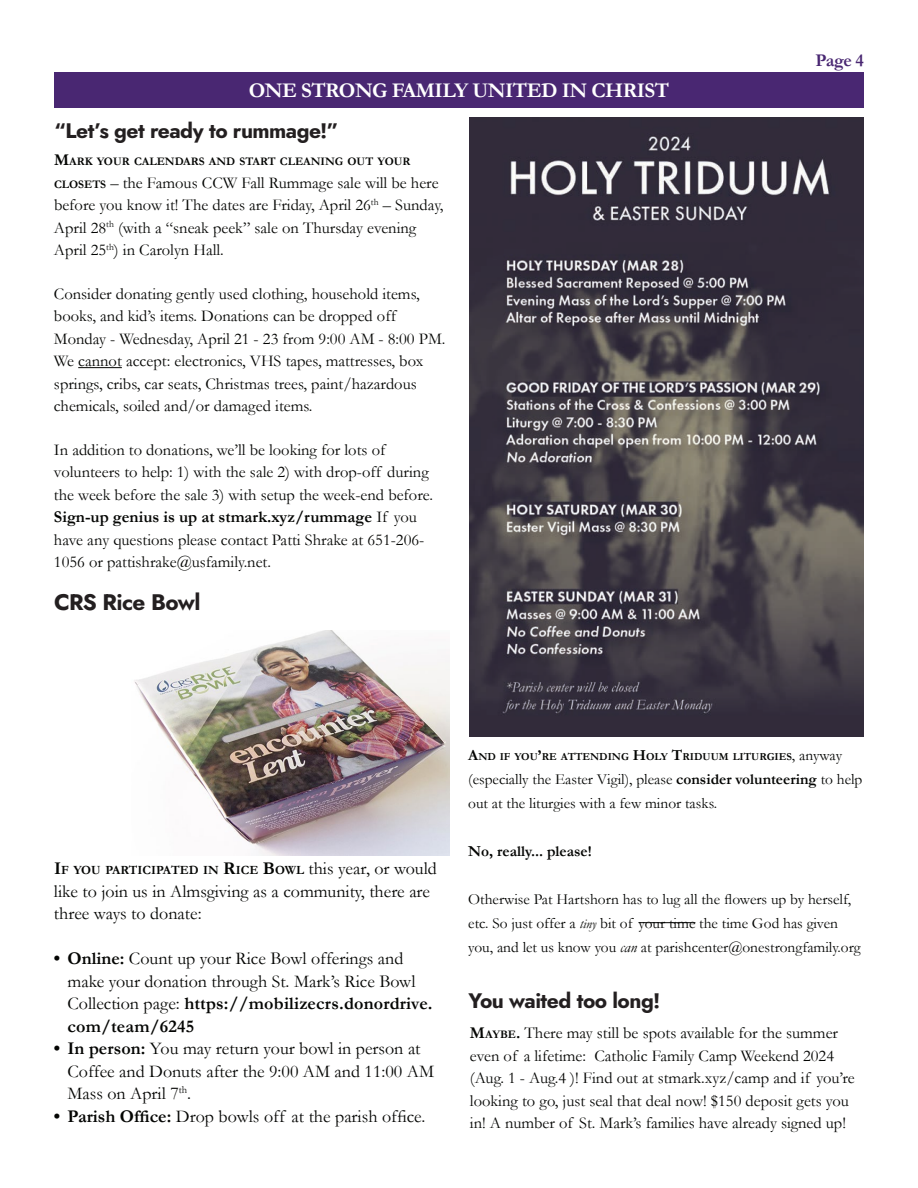
<style>
.page{position:relative;width:918px;height:1188px;background:#fff}
.page>*{position:absolute;margin:0;border:0;box-sizing:border-box;transform-origin:0 0}
.t1{font:22.5px "Jost";letter-spacing:-.025em;color:#231f20}
.t2{font:21px "Jost";letter-spacing:-.025em;color:#231f20}
.t3{font:700 21px "Garamond";letter-spacing:-.025em;color:#fff}
.t4{font:18px/22.5px "Garamond";color:#040503}
.t5{font:700 18px "Garamond";color:#492772}
.t6{font:16.5px/22.5px "Garamond";color:#040503}
.t7{font:15.3px/24px "Garamond";color:#040503}
.t8{font:700 15.3px "Garamond";color:#040503}
.t9{font:700 12.6px "Garamond";color:#040503}
.t10{font:700 11.55px "Garamond";color:#040503}
.t11{font:700 10.8px "Garamond";color:#040503}
.s1{font-size:16.5px}
.s2{font-weight:700;font-size:11.55px}
.s3{font-weight:700}
.s4{font-size:18px}
.s5{font-weight:400;font-size:18px}
.s6{font-size:15.3px}
.s7{font-weight:400;font-size:15.3px}
.s8{font-style:italic;font-size:13.5px}
.s9{font-style:italic}
</style>
<div class="page">
<div style="left:54px;top:72px;width:810px;height:36px;background:#492772"></div>
<img style="left:134px;top:630px;width:316px;height:225px">
<hr style="left:78px;top:367px;width:44px;height:1px;background:#040503">
<hr style="left:639px;top:922px;width:56px;height:1px;background:#040503">
<img style="left:470px;top:117px;width:394px;height:619px">
<p class="t3" style="left:249px;top:76px;width:422px">ONE STRONG FAMILY UNITED IN CHRIST</p>
<p class="t2" style="left:54px;top:116px;width:286px">“Let’s get ready to rummage!”</p>
<p class="t10" style="left:54px;top:154px;width:358px"><span class="s1">M</span>ARK YOUR CALENDARS AND START CLEANING OUT YOUR</p>
<p class="t6" style="left:54px;top:171px;width:391px"><span class="s2">CLOSETS</span> – the Famous CCW Fall Rummage sale will be here before you know it! The dates are Friday, April 26<sup>th</sup> – Sunday, April 28<sup>th</sup> (with a “sneak peek” sale on Thursday evening April 25<sup>th</sup>) in Carolyn Hall.</p>
<p class="t6" style="left:54px;top:282px;width:393px">Consider donating gently used clothing, household items, books, and kid’s items. Donations can be dropped off Monday - Wednesday, April 21 - 23 from 9:00 AM - 8:00 PM.<br>We cannot accept: electronics, VHS tapes, mattresses, box springs, cribs, car seats, Christmas trees, paint/hazardous chemicals, soiled and/or damaged items.</p>
<p class="t6" style="left:54px;top:438px;width:381px">In addition to donations, we’ll be looking for lots of volunteers to help: 1) with the sale 2) with drop-off during the week before the sale 3) with setup the week-end before.<br><span class="s3">Sign-up genius is up at stmark.xyz/rummage</span> If you have any questions please contact Patti Shrake at 651-206- 1056 or pattishrake@usfamily.net.</p>
<h1 class="t1" style="left:54px;top:586px;width:148px">CRS Rice Bowl</h1>
<p class="t5" style="left:816px;top:48px;width:50px">Page 4</p>
<p class="t9" style="left:54px;top:862px;width:384px"><span class="s4">I</span>F YOU PARTICIPATED IN <span class="s4">R</span>ICE <span class="s4">B</span>OWL <span class="s5">this year, or would</span></p>
<p class="t4" style="left:54px;top:879px;width:378px">like to join us in Almsgiving as a community, there are three ways to donate:</p>
<p class="t4" style="left:67px;top:947px;width:367px;text-indent:-13px"><span class="s3">• Online:</span> Count up your Rice Bowl offerings and make your donation through St. Mark’s Rice Bowl Collection page: <span class="s3">https://mobilizecrs.donordrive. com/team/6245</span></p>
<p class="t4" style="left:67px;top:1037px;width:368px;text-indent:-14px"><span class="s3">• In person:</span> You may return your bowl in person at<br>Coffee and Donuts after the 9:00 AM and 11:00 AM<br>Mass on April 7<sup>th</sup>.</p>
<p class="t4" style="left:54px;top:1104px;width:373px"><span class="s3">• Parish Office:</span> Drop bowls off at the parish office.</p>
<p class="t11" style="left:468px;top:749px;width:375px"><span class="s6">A</span>ND IF YOU<span class="s6">’</span>RE ATTENDING <span class="s6">H</span>OLY <span class="s6">T</span>RIDUUM LITURGIES<span class="s7">, anyway</span></p>
<p class="t7" style="left:468px;top:767px;width:396px">(especially the Easter Vigil), please <span class="s3">consider volunteering</span> to help out at the liturgies with a few minor tasks.</p>
<p class="t8" style="left:468px;top:841px;width:125px">No, really... please!</p>
<p class="t7" style="left:468px;top:887px;width:394px">Otherwise Pat Hartshorn has to lug all the flowers up by herself, etc. So just offer a <span class="s8">tiny</span> bit of your time the time God has given you, and let us know you <span class="s9">can</span> at parishcenter@onestrongfamily.org</p>
<p class="t2" style="left:468px;top:986px;width:193px">You waited too long!</p>
<p class="t6" style="left:470px;top:1021px;width:386px"><span class="s3">M</span><span class="s2">AYBE</span><span class="s3">.</span> There may still be spots available for the summer even of a lifetime: Catholic Family Camp Weekend 2024 (Aug. 1 - Aug.4 )! Find out at stmark.xyz/camp and if you’re looking to go, just seal that deal now! $150 deposit gets you in! A number of St. Mark’s families have already signed up!</p>
</div>
